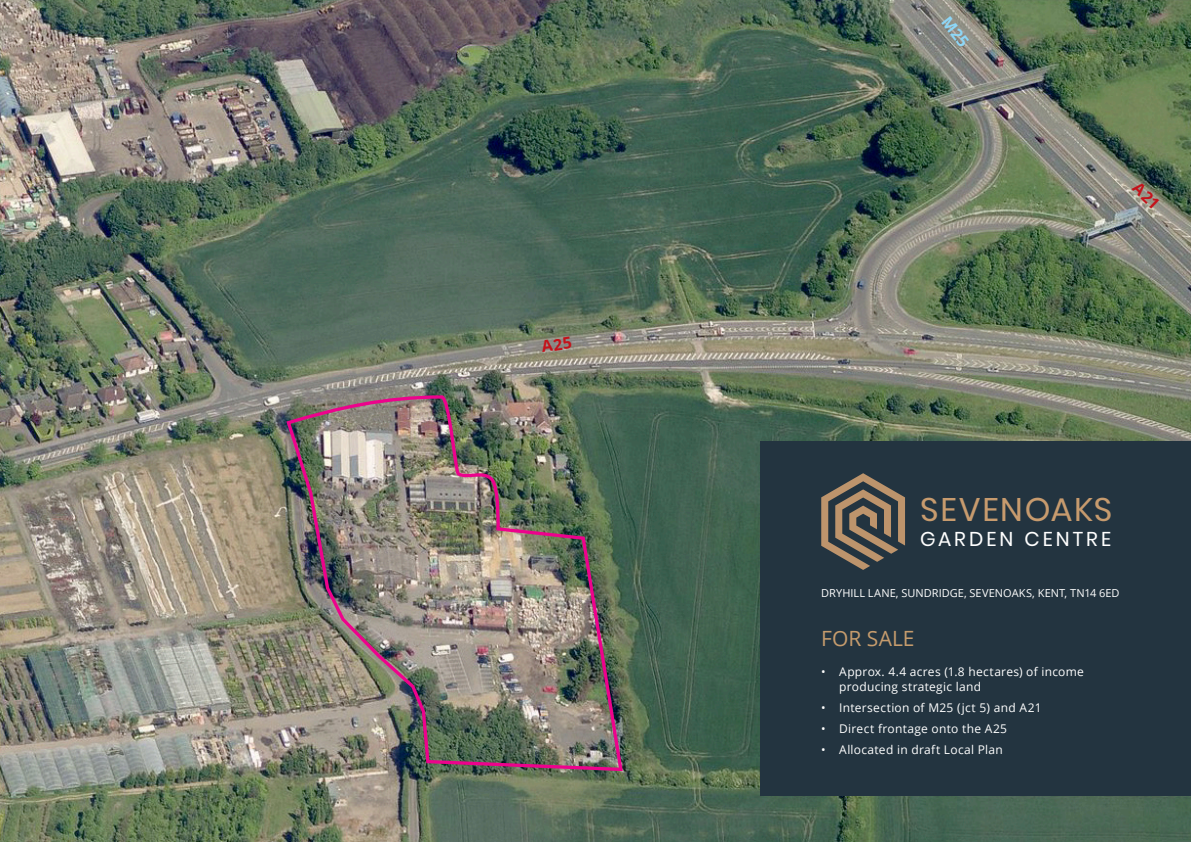
<style>
.page{position:relative;width:1191px;height:842px;background:#fff}
.page>*{position:absolute;margin:0;border:0;box-sizing:border-box;transform-origin:0 0}
.t1{font:35.5px "Poppins";letter-spacing:.05em;color:#bd946c}
.title_1{font:32.6px "Poppins";letter-spacing:.045em;color:#c79b6e}
.t2{font:21px "Open Sans";letter-spacing:.01em;color:#c69c6d}
.title_1-2{font:20px "Poppins";letter-spacing:.15em;color:#fff}
.t3{font:19.9px "Poppins";letter-spacing:.3em;color:#fff}
.t4{font:12px/15px "Open Sans";letter-spacing:.02em;color:#fff}
.t5{font:11px "Open Sans";color:#fff}
</style>
<div class="page">
<img style="left:0;top:0;width:1191px;height:842px">
<img style="left:284px;top:394px;width:340px;height:379px">
<div style="left:760px;top:441px;width:430px;height:354px;background:#233440"></div>
<svg style="left:821px;top:473px;width:84px;height:97px"></svg>
<svg style="left:941px;top:16px;width:28px;height:32px"></svg>
<svg style="left:541px;top:337px;width:31px;height:15px"></svg>
<svg style="left:1131px;top:181px;width:28px;height:27px"></svg>
<p class="title_1" style="left:920px;top:491px;width:194px">SEVENOAKS</p>
<p class="title_1-2" style="left:920px;top:527px;width:192px">GARDEN CENTRE</p>
<p class="t1" style="left:921px;top:491px;width:217px">ROSEWOOD</p>
<p class="t3" style="left:922px;top:531px;width:214px">BUSINESS PARK</p>
<p class="t5" style="left:821px;top:586px;width:300px">DRYHILL LANE, SUNDRIDGE, SEVENOAKS, KENT, TN14 6ED</p>
<p class="t2" style="left:821px;top:624px;width:95px">FOR SALE</p>
<p class="t4" style="left:839px;top:664px;width:246px;text-indent:-18px">• Approx. 4.4 acres (1.8 hectares) of income producing strategic land</p>
<p class="t4" style="left:821px;top:700px;width:222px">• Intersection of M25 (jct 5) and A21</p>
<p class="t4" style="left:821px;top:721px;width:187px">• Direct frontage onto the A25</p>
<p class="t4" style="left:821px;top:742px;width:183px">• Allocated in draft Local Plan</p>
</div>
